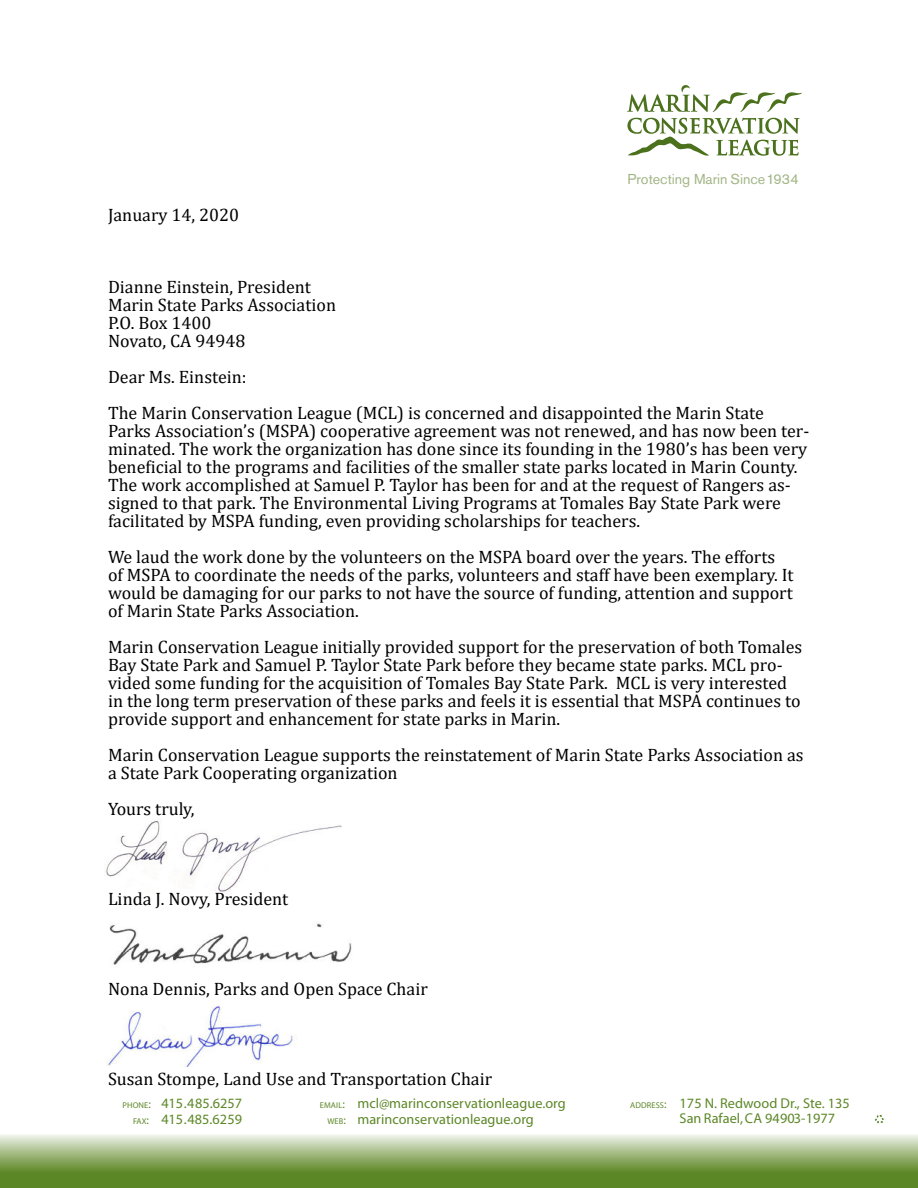
<style>
.page{position:relative;width:918px;height:1188px;background:#fff}
.page>*{position:absolute;margin:0;border:0;box-sizing:border-box;transform-origin:0 0}
.t1{font:18px/18px "Cambria";color:#000}
.t2{font:14.25px/16.5px "Myriad Pro";letter-spacing:.005em;color:#5c8727}
.t3{font:14.25px "Akzidenz Grotesk BE";color:#a2b585}
.s1{font-size:8.4px}
.s2{font-size:12px}
</style>
<div class="page">
<svg style="left:627px;top:118px;width:173px;height:38px"></svg>
<svg style="left:627px;top:85px;width:175px;height:27px"></svg>
<svg style="left:0;top:1135px;width:918px;height:53px;background:#8eab69"></svg>
<svg style="left:875px;top:1114px;width:10px;height:10px"></svg>
<img style="left:107px;top:1005px;width:190px;height:62px">
<img style="left:109px;top:923px;width:243px;height:42px">
<img style="left:106px;top:821px;width:236px;height:71px">
<p class="t1" style="left:108px;top:208px;width:133px">January 14, 2020</p>
<p class="t3" style="left:628px;top:173px;width:173px">Protecting Marin Since 1934</p>
<p class="t1" style="left:108px;top:280px;width:230px">Dianne Einstein, President<br>Marin State Parks Association<br>P.O. Box 1400<br>Novato, CA 94948</p>
<p class="t1" style="left:108px;top:361px;width:658px;line-height:36px">Dear Ms. Einstein:<br>The Marin Conservation League (MCL) is concerned and disappointed the Marin State</p>
<p class="t1" style="left:108px;top:424px;width:703px">Parks Association’s (MSPA) cooperative agreement was not renewed, and has now been ter&shy;minated. The work the organization has done since its founding in the 1980’s has been very beneficial to the programs and facilities of the smaller state parks located in Marin County.<br>The work accomplished at Samuel P. Taylor has been for and at the request of Rangers as&shy;signed to that park. The Environmental Living Programs at Tomales Bay State Park were facilitated by MSPA funding, even providing scholarships for teachers.</p>
<p class="t1" style="left:108px;top:548px;width:687px">We laud the work done by the volunteers on the MSPA board over the years. The efforts of MSPA to coordinate the needs of the parks, volunteers and staff have been exemplary. It would be damaging for our parks to not have the source of funding, attention and support of Marin State Parks Association.</p>
<p class="t1" style="left:108px;top:638px;width:696px">Marin Conservation League initially provided support for the preservation of both Tomales Bay State Park and Samuel P. Taylor State Park before they became state parks. MCL pro&shy;vided some funding for the acquisition of Tomales Bay State Park. MCL is very interested in the long term preservation of these parks and feels it is essential that MSPA continues to provide support and enhancement for state parks in Marin.</p>
<p class="t1" style="left:108px;top:748px;width:697px">Marin Conservation League supports the reinstatement of Marin State Parks Association as a State Park Cooperating organization</p>
<p class="t1" style="left:108px;top:800px;width:88px">Yours truly,</p>
<p class="t1" style="left:108px;top:892px;width:182px">Linda J. Novy, President</p>
<p class="t1" style="left:108px;top:982px;width:321px">Nona Dennis, Parks and Open Space Chair</p>
<p class="t1" style="left:108px;top:1072px;width:386px">Susan Stompe, Land Use and Transportation Chair</p>
<p class="t2" style="left:123px;top:1096px;width:121px;text-align:right"><span class="s1">PHONE</span><span class="s2">:</span> 415.485.6257<br><span class="s1">FAX</span><span class="s2">:</span> 415.485.6259</p>
<p class="t2" style="left:327px;top:1096px;width:240px;text-indent:-7px"><span class="s1">EMAIL</span><span class="s2">:</span> mcl@marinconservationleague.org<br><span class="s1">WEB</span><span class="s2">:</span> marinconservationleague.org</p>
<p class="t2" style="left:680px;top:1096px;width:172px;line-height:15.8px;text-indent:-50px"><span class="s1">ADDRESS</span><span class="s2">:</span> 175 N. Redwood Dr., Ste. 135<br>San Rafael, CA 94903-1977</p>
</div>
